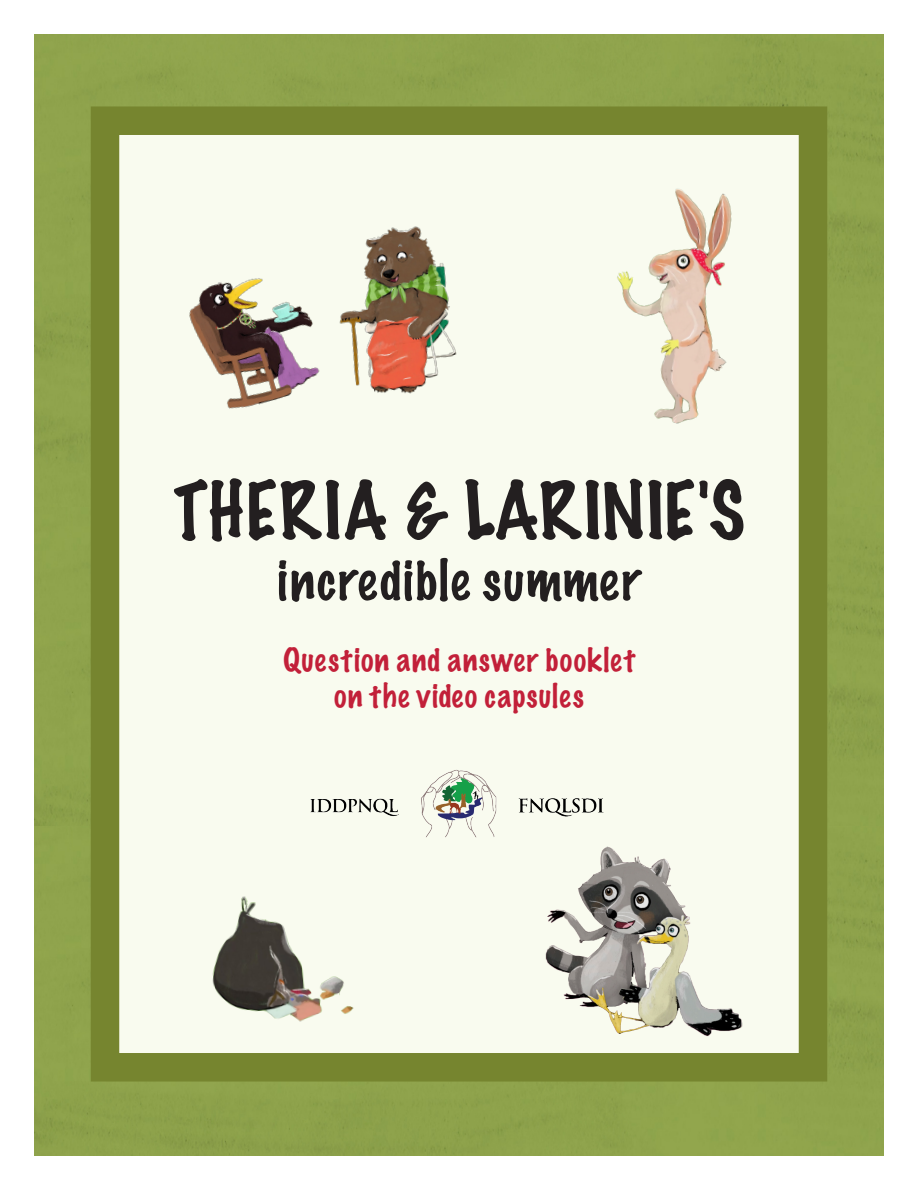
<style>
.page{position:relative;width:918px;height:1188px;background:#fff}
.page>*{position:absolute;margin:0;border:0;box-sizing:border-box;transform-origin:0 0}
.t1{font:100 72px "Marker Felt";letter-spacing:.025em;color:#231f20}
.t2{font:100 51px "Marker Felt";letter-spacing:.03em;color:#231f20}
.t3{font:100 30px/36px "Marker Felt";letter-spacing:.04em;color:#c22039;text-align:center}
</style>
<div class="page">
<div style="left:34px;top:35px;width:849px;height:791px;background:#8fa34c"></div>
<div style="left:34px;top:826px;width:849px;height:330px;background:#8ea24b"></div>
<div style="left:105px;top:121px;width:708px;height:946px;background:#f9fbef"></div>
<div style="left:91px;top:106px;width:736px;height:976px;border:28px solid #76852f"></div>
<img style="left:339px;top:226px;width:118px;height:168px">
<img style="left:189px;top:278px;width:131px;height:131px">
<img style="left:545px;top:858px;width:198px;height:178px">
<img style="left:212px;top:896px;width:142px;height:126px">
<img style="left:617px;top:188px;width:115px;height:236px">
<img style="left:310px;top:769px;width:337px;height:102px">
<p class="t1" style="left:173px;top:454px;width:573px">THERIA &amp; LARINIE'S</p>
<p class="t2" style="left:277px;top:540px;width:365px">incredible summer</p>
<p class="t3" style="left:283px;top:642px;width:353px">Question and answer booklet on the video capsules</p>
</div>
